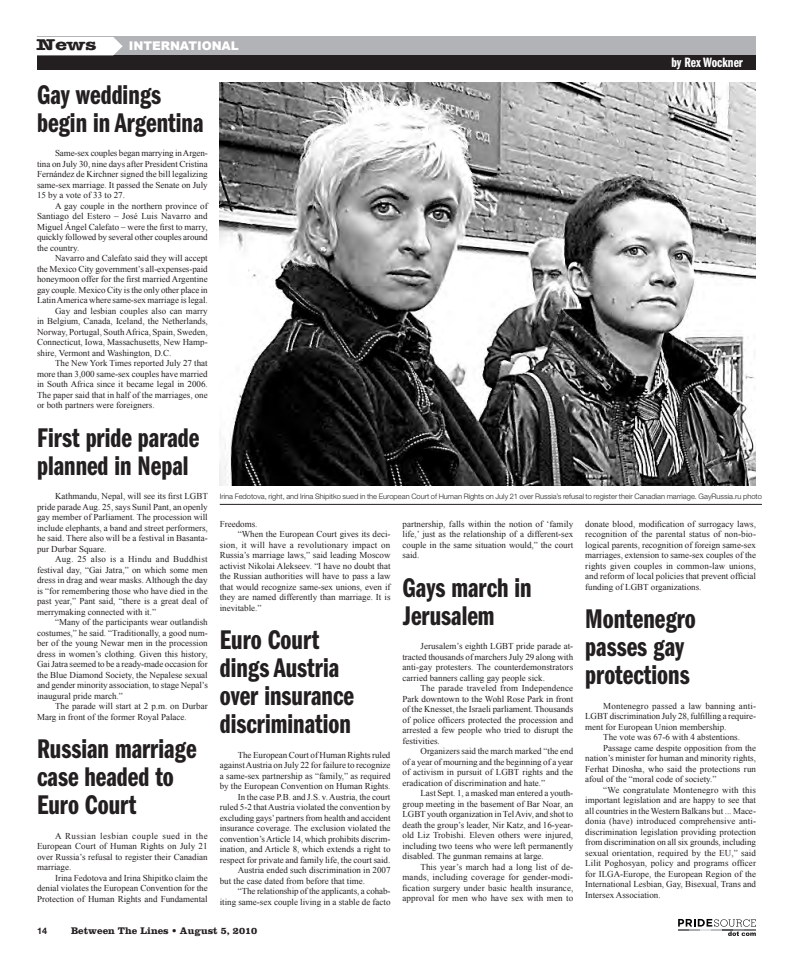
<style>
.page{position:relative;width:792px;height:972px;background:#fff}
.page>*{position:absolute;margin:0;border:0;box-sizing:border-box;transform-origin:0 0}
.Headline_ITCFRANKLIN{font:28px/28px "Franklin Gothic Demi Cmpr";color:#231f20}
.t1{font:700 16.2px "Dateline";color:#231f20;scale:1.31 1}
.Headline__ITCFRANKLI{font:14px "Franklin Gothic Demi Cmpr";color:#fff}
.t2{font:900 12px "Arial";color:#fff}
.t3{font:700 10px "Clarendon";color:#231f20}
.Body_Copy_Serif{font:9px/10.5px "Times New Roman";color:#231f20;text-align:justify}
.t4{font:700 9px "Helvetica Neue";color:#231f20}
.Photo_caption{font:300 7.5px "Helvetica Neue";color:#231f20}
</style>
<div class="page">
<svg style="left:678px;top:919px;width:78px;height:17px"></svg>
<div style="left:37px;top:37px;width:719px;height:18px;background:#b2b3b7"></div>
<div style="left:37px;top:55px;width:719px;height:15px;background:#231f20"></div>
<div style="left:37px;top:37px;width:86px;height:18px;background:#fff"></div>
<hr style="left:220px;top:504px;width:542px;height:1px;background:#231f20">
<img style="left:219px;top:83px;width:537px;height:403px">
<p class="t1" style="left:36px;top:34px;width:48px">News</p>
<p class="t2" style="left:129px;top:39px;width:112px">INTERNATIONAL</p>
<p class="Headline__ITCFRANKLI" style="left:672px;top:54px;width:73px">by Rex Wockner</p>
<p class="Headline_ITCFRANKLIN" style="left:37px;top:81px;width:168px">Gay weddings begin in Argentina</p>
<p class="Body_Copy_Serif" style="left:37px;top:148px;width:172px;text-indent:18px">Same-sex couples began marrying in Argen&shy;tina on July 30, nine days after President Cristina Fernández de Kirchner signed the bill legalizing same-sex marriage. It passed the Senate on July 15 by a vote of 33 to 27.</p>
<p class="Body_Copy_Serif" style="left:37px;top:200px;width:172px;text-indent:18px">A gay couple in the northern province of Santiago del Estero – José Luis Navarro and Miguel Ángel Calefato – were the first to marry, quickly followed by several other couples around the country.</p>
<p class="Body_Copy_Serif" style="left:37px;top:253px;width:172px;text-indent:18px">Navarro and Calefato said they will accept the Mexico City government’s all-expenses-paid honeymoon offer for the first married Argentine gay couple. Mexico City is the only other place in Latin America where same-sex marriage is legal.</p>
<p class="Body_Copy_Serif" style="left:37px;top:305px;width:172px;text-indent:18px">Gay and lesbian couples also can marry in Belgium, Canada, Iceland, the Netherlands, Norway, Portugal, South Africa, Spain, Sweden, Connecticut, Iowa, Massachusetts, New Hamp&shy;shire, Vermont and Washington, D.C.</p>
<p class="Body_Copy_Serif" style="left:37px;top:358px;width:172px;text-indent:18px">The New York Times reported July 27 that more than 3,000 same-sex couples have married in South Africa since it became legal in 2006.<br>The paper said that in half of the marriages, one or both partners were foreigners.</p>
<p class="Headline_ITCFRANKLIN" style="left:37px;top:424px;width:164px">First pride parade planned in Nepal</p>
<p class="Body_Copy_Serif" style="left:37px;top:491px;width:172px;text-indent:18px">Kathmandu, Nepal, will see its first LGBT pride parade Aug. 25, says Sunil Pant, an openly gay member of Parliament. The procession will include elephants, a band and street performers, he said. There also will be a festival in Basanta&shy;pur Durbar Square.</p>
<p class="Body_Copy_Serif" style="left:37px;top:554px;width:172px;text-indent:18px">Aug. 25 also is a Hindu and Buddhist festival day, “Gai Jatra,” on which some men dress in drag and wear masks. Although the day is “for remembering those who have died in the past year,” Pant said, “there is a great deal of merrymaking connected with it.”</p>
<p class="Body_Copy_Serif" style="left:37px;top:617px;width:172px;text-indent:18px">“Many of the participants wear outlandish costumes,” he said. “Traditionally, a good num&shy;ber of the young Newar men in the procession dress in women’s clothing. Given this history, Gai Jatra seemed to be a ready-made occasion for the Blue Diamond Society, the Nepalese sexual and gender minority association, to stage Nepal’s inaugural pride march.”</p>
<p class="Body_Copy_Serif" style="left:37px;top:701px;width:172px;text-indent:18px">The parade will start at 2 p.m. on Durbar<br>Marg in front of the former Royal Palace.</p>
<p class="Headline_ITCFRANKLIN" style="left:37px;top:735px;width:161px">Russian marriage case headed to<br>Euro Court</p>
<p class="Body_Copy_Serif" style="left:37px;top:830px;width:172px;text-indent:18px">A Russian lesbian couple sued in the European Court of Human Rights on July 21 over Russia’s refusal to register their Canadian marriage.</p>
<p class="Body_Copy_Serif" style="left:37px;top:872px;width:172px;text-indent:18px">Irina Fedotova and Irina Shipitko claim the denial violates the European Convention for the Protection of Human Rights and Fundamental</p>
<p class="Photo_caption" style="left:220px;top:492px;width:544px">Irina Fedotova, right, and Irina Shipitko sued in the European Court of Human Rights on July 21 over Russia’s refusal to register their Canadian marriage. GayRussia.ru photo</p>
<p class="Body_Copy_Serif" style="left:220px;top:518px;width:39px">Freedoms.</p>
<p class="Body_Copy_Serif" style="left:220px;top:529px;width:172px;text-indent:18px">“When the European Court gives its deci&shy;sion, it will have a revolutionary impact on Russia’s marriage laws,” said leading Moscow activist Nikolai Alekseev. “I have no doubt that the Russian authorities will have to pass a law that would recognize same-sex unions, even if they are named differently than marriage. It is inevitable.”</p>
<p class="Headline_ITCFRANKLIN" style="left:220px;top:626px;width:136px">Euro Court dings Austria over insurance discrimination</p>
<p class="Body_Copy_Serif" style="left:220px;top:750px;width:172px;text-indent:18px">The European Court of Human Rights ruled against Austria on July 22 for failure to recognize a same-sex partnership as “family,” as required by the European Convention on Human Rights.</p>
<p class="Body_Copy_Serif" style="left:220px;top:792px;width:172px;text-indent:18px">In the case P.B. and J.S. v. Austria, the court ruled 5-2 that Austria violated the convention by excluding gays’ partners from health and accident insurance coverage. The exclusion violated the convention’s Article 14, which prohibits discrim&shy;ination, and Article 8, which extends a right to respect for private and family life, the court said.</p>
<p class="Body_Copy_Serif" style="left:220px;top:865px;width:172px;text-indent:18px">Austria ended such discrimination in 2007 but the case dated from before that time.</p>
<p class="Body_Copy_Serif" style="left:220px;top:886px;width:172px;text-align:right">“The relationship of the applicants, a cohab&shy;iting same-sex couple living in a stable de facto</p>
<p class="Body_Copy_Serif" style="left:403px;top:518px;width:172px">partnership, falls within the notion of ‘family life,’ just as the relationship of a different-sex couple in the same situation would,” the court said.</p>
<p class="Headline_ITCFRANKLIN" style="left:403px;top:574px;width:131px">Gays march in<br>Jerusalem</p>
<p class="Body_Copy_Serif" style="left:403px;top:641px;width:172px;text-indent:18px">Jerusalem’s eighth LGBT pride parade at&shy;tracted thousands of marchers July 29 along with anti-gay protesters. The counterdemonstrators carried banners calling gay people sick.</p>
<p class="Body_Copy_Serif" style="left:403px;top:683px;width:172px;text-indent:18px">The parade traveled from Independence Park downtown to the Wohl Rose Park in front of the Knesset, the Israeli parliament. Thousands of police officers protected the procession and arrested a few people who tried to disrupt the festivities.</p>
<p class="Body_Copy_Serif" style="left:403px;top:746px;width:172px;text-indent:18px">Organizers said the march marked “the end of a year of mourning and the beginning of a year of activism in pursuit of LGBT rights and the eradication of discrimination and hate.”</p>
<p class="Body_Copy_Serif" style="left:403px;top:788px;width:172px;text-indent:18px">Last Sept. 1, a masked man entered a youth&shy;group meeting in the basement of Bar Noar, an LGBT youth organization in Tel Aviv, and shot to death the group’s leader, Nir Katz, and 16-year&shy;old Liz Trobishi. Eleven others were injured, including two teens who were left permanently disabled. The gunman remains at large.</p>
<p class="Body_Copy_Serif" style="left:403px;top:862px;width:172px;text-indent:18px">This year’s march had a long list of de&shy;mands, including coverage for gender-modi&shy;fication surgery under basic health insurance, approval for men who have sex with men to</p>
<p class="Body_Copy_Serif" style="left:585px;top:518px;width:172px">donate blood, modification of surrogacy laws, recognition of the parental status of non-bio&shy;logical parents, recognition of foreign same-sex marriages, extension to same-sex couples of the rights given couples in common-law unions, and reform of local policies that prevent official funding of LGBT organizations.</p>
<p class="Headline_ITCFRANKLIN" style="left:585px;top:605px;width:112px">Montenegro passes gay protections</p>
<p class="Body_Copy_Serif" style="left:585px;top:701px;width:172px;text-indent:18px">Montenegro passed a law banning anti-LGBT discrimination July 28, fulfilling a require&shy;ment for European Union membership.</p>
<p class="Body_Copy_Serif" style="left:603px;top:732px;width:138px">The vote was 67-6 with 4 abstentions.</p>
<p class="Body_Copy_Serif" style="left:585px;top:743px;width:172px;text-indent:18px">Passage came despite opposition from the nation’s minister for human and minority rights, Ferhat Dinosha, who said the protections run afoul of the “moral code of society.”</p>
<p class="Body_Copy_Serif" style="left:585px;top:785px;width:172px;text-indent:18px">“We congratulate Montenegro with this important legislation and are happy to see that all countries in the Western Balkans but ... Mace&shy;donia (have) introduced comprehensive anti&shy;discrimination legislation providing protection from discrimination on all six grounds, including sexual orientation, required by the EU,” said Lilit Poghosyan, policy and programs officer for ILGA-Europe, the European Region of the International Lesbian, Gay, Bisexual, Trans and Intersex Association.</p>
<p class="t4" style="left:37px;top:925px;width:12px">14</p>
<p class="t3" style="left:71px;top:925px;width:188px">Between The Lines • August 5, 2010</p>
</div>
